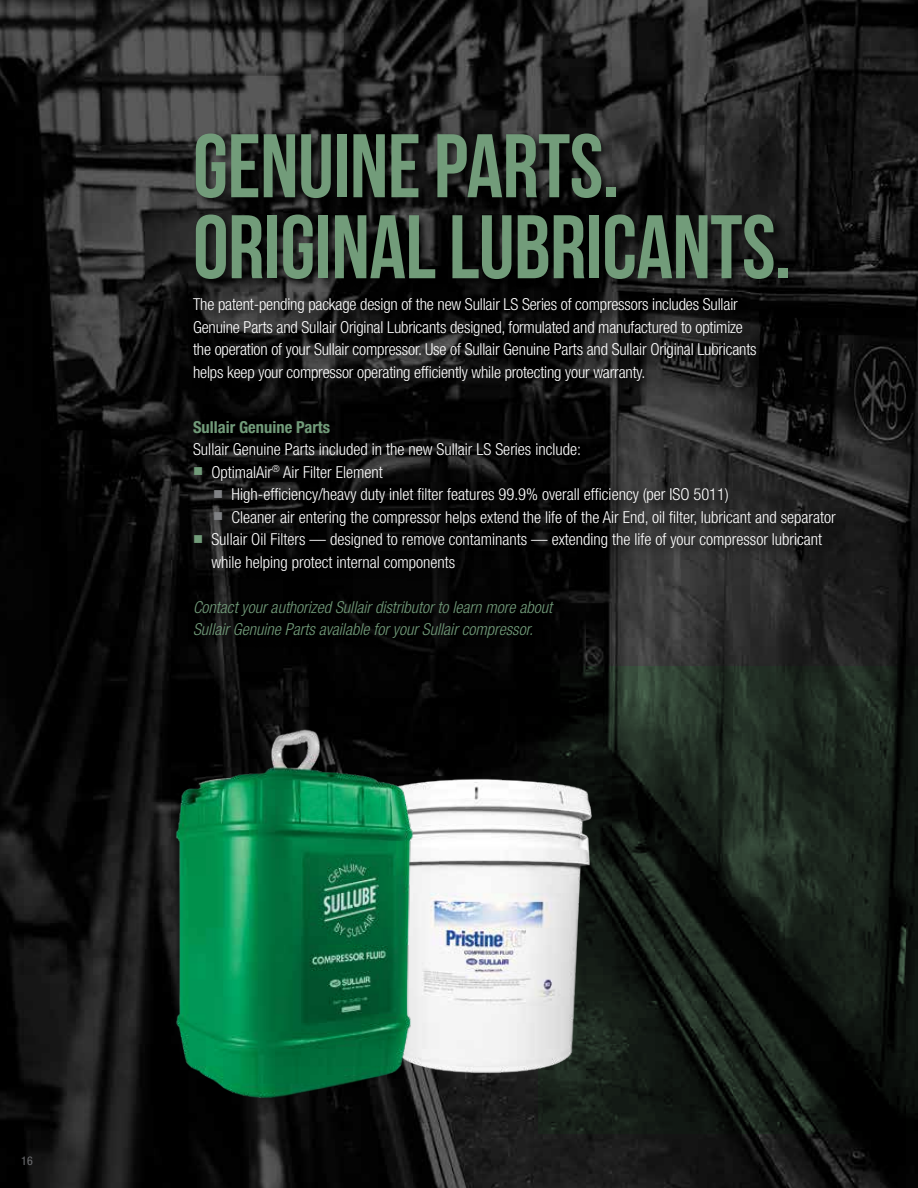
<style>
.page{position:relative;width:918px;height:1188px;background:#fff}
.page>*{position:absolute;margin:0;border:0;box-sizing:border-box;transform-origin:0 0}
.t1{font:700 90px/81px "Bebas Neue";letter-spacing:-.005em;color:#729c7a}
.t2{font:300 condensed 16.5px/22.5px "Helvetica Neue LT Std";color:#fff}
.t3{font:italic 300 condensed 16.5px/22.5px "Helvetica Neue LT Std";color:#729c7a}
.t4{font:700 condensed 16.5px "Helvetica Neue LT Std";color:#729c7a}
.t5{font:condensed 12px "Helvetica Neue LT Std";color:#6d6e71}
.s1{color:#729c7a}
.s2{color:#808285}
</style>
<div class="page">
<img style="left:0;top:0;width:918px;height:1188px">
<div style="left:193px;top:131px;width:607px;height:160px;background:#000;opacity:.75"></div>
<div style="left:191px;top:296px;width:577px;height:97px;background:#000;opacity:.75"></div>
<div style="left:191px;top:418px;width:656px;height:232px;background:#000;opacity:.75"></div>
<svg style="left:539px;top:667px;width:379px;height:467px;background:#151e17"></svg>
<img style="left:310px;top:703px;width:344px;height:426px">
<img style="left:0;top:685px;width:628px;height:429px">
<h1 class="t1" style="left:193px;top:125px;width:600px">GENUINE PARTS.<br>ORIGINAL LUBRICANTS.</h1>
<p class="t2" style="left:193px;top:293px;width:565px">The patent-pending package design of the new Sullair LS Series of compressors includes Sullair Genuine Parts and Sullair Original Lubricants designed, formulated and manufactured to optimize the operation of your Sullair compressor. Use of Sullair Genuine Parts and Sullair Original Lubricants helps keep your compressor operating efficiently while protecting your warranty.</p>
<p class="t4" style="left:193px;top:417px;width:139px">Sullair Genuine Parts</p>
<p class="t2" style="left:193px;top:438px;width:390px">Sullair Genuine Parts included in the new Sullair LS Series include:</p>
<p class="t2" style="left:193px;top:460px;width:191px"><span class="s1">■</span> OptimalAir<sup>®</sup> Air Filter Element</p>
<p class="t2" style="left:213px;top:483px;width:517px"><span class="s2">■</span> High-efficiency/heavy duty inlet filter features 99.9% overall efficiency (per ISO 5011)</p>
<p class="t2" style="left:213px;top:505px;width:624px"><span class="s2">■</span> Cleaner air entering the compressor helps extend the life of the Air End, oil filter, lubricant and separator</p>
<p class="t2" style="left:211px;top:528px;width:612px;text-indent:-18px"><span class="s1">■</span> Sullair Oil Filters — designed to remove contaminants — extending the life of your compressor lubricant while helping protect internal components</p>
<p class="t3" style="left:193px;top:596px;width:361px">Contact your authorized Sullair distributor to learn more about<br>Sullair Genuine Parts available for your Sullair compressor.</p>
<p class="t5" style="left:21px;top:1154px;width:13px">16</p>
</div>
